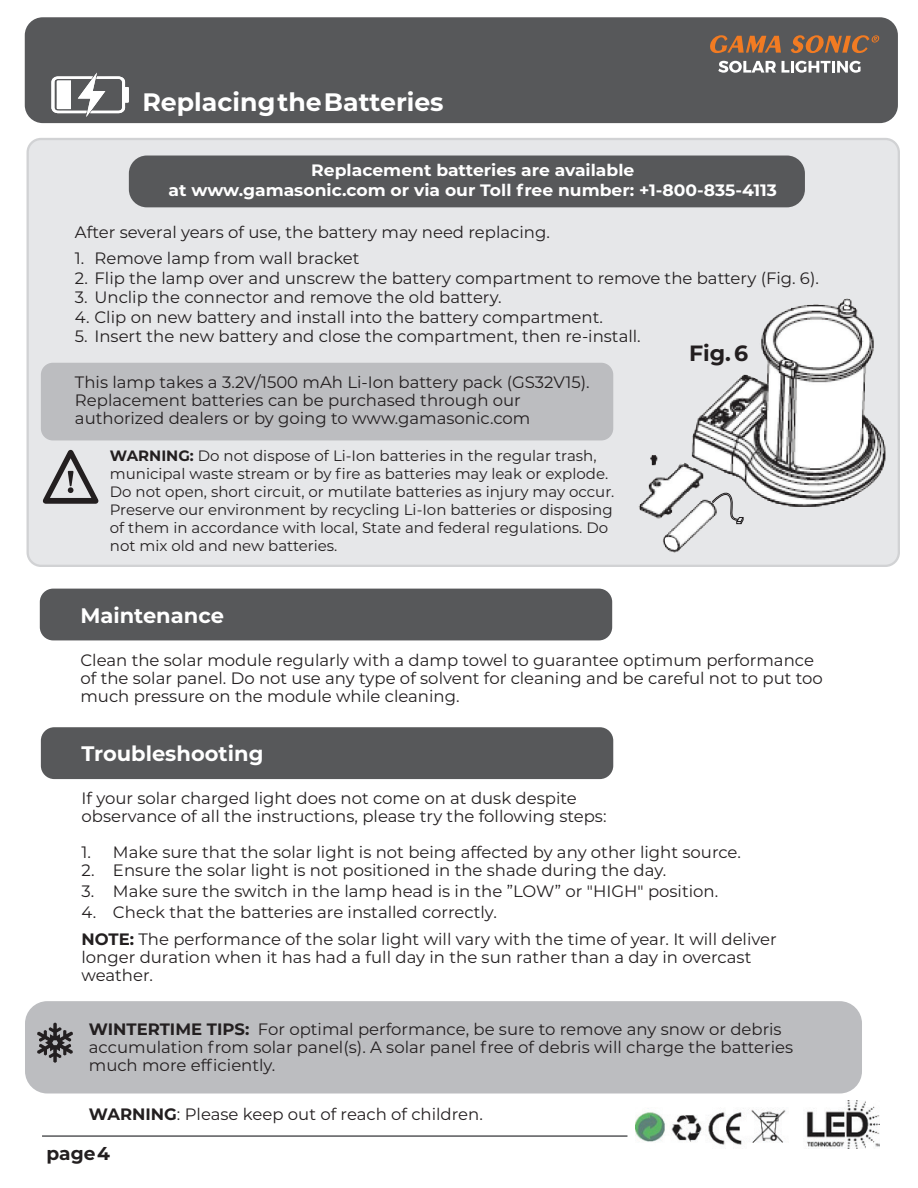
<style>
.page{position:relative;width:918px;height:1188px;background:#fff}
.page>*{position:absolute;margin:0;border:0;box-sizing:border-box;transform-origin:0 0}
.t1{font:700 25.2px "Montserrat";color:#fff}
.t2{font:700 22.05px "Montserrat";color:#231f20}
.t3{font:700 21px "Montserrat";color:#fff}
.t4{font:700 18.6px "Montserrat";color:#231f20}
.t5{font:16.5px/18px "Montserrat";color:#231f20}
.t6{font:700 16.5px/19.5px "Montserrat";color:#fff;text-align:center;scale:1.04 1}
.t7{font:15px/18px "Montserrat";color:#231f20}
.s1{font-weight:700}
</style>
<div class="page">
<div style="left:25px;top:1001px;width:837px;height:93px;background:#bcbdc0;border-radius:22px"></div>
<div style="left:25px;top:17px;width:873px;height:106px;background:#57585a;border-radius:18px"></div>
<svg style="left:718px;top:61px;width:58px;height:12px"></svg>
<svg style="left:782px;top:61px;width:79px;height:12px"></svg>
<svg style="left:710px;top:35px;width:170px;height:18px"></svg>
<hr style="left:42px;top:1135px;width:585px;height:2px;background:#57585a">
<div style="left:28px;top:139px;width:871px;height:427px;background:#e6e7e9;border-radius:13px"></div>
<img style="left:636px;top:1101px;width:243px;height:48px">
<div style="left:129px;top:156px;width:676px;height:51px;background:#57585a;border-radius:18px"></div>
<div style="left:41px;top:363px;width:572px;height:77px;background:#bcbdc0;border-radius:12px"></div>
<svg style="left:42px;top:450px;width:56px;height:54px"></svg>
<div style="left:40px;top:589px;width:572px;height:51px;background:#57585a;border-radius:13px"></div>
<div style="left:41px;top:727px;width:572px;height:52px;background:#57585a;border-radius:13px"></div>
<svg style="left:51px;top:73px;width:78px;height:44px"></svg>
<svg style="left:37px;top:1022px;width:36px;height:41px"></svg>
<img style="left:638px;top:293px;width:262px;height:262px">
<svg style="left:663px;top:536px;width:17px;height:14px"></svg>
<svg style="left:712px;top:486px;width:32px;height:38px"></svg>
<img style="left:754px;top:296px;width:111px;height:92px">
<h1 class="t1" style="left:142px;top:84px;width:303px">Replacing the Batteries</h1>
<p class="t6" style="left:169px;top:160px;width:587px">Replacement batteries are available<br>at www.gamasonic.com or via our Toll free number: +1-800-835-4113</p>
<p class="t5" style="left:75px;top:223px;width:477px">After several years of use, the battery may need replacing.</p>
<p class="t5" style="left:75px;top:249px;width:286px">1. Remove lamp from wall bracket</p>
<p class="t5" style="left:75px;top:268px;width:745px">2. Flip the lamp over and unscrew the battery compartment to remove the battery (Fig. 6).</p>
<p class="t5" style="left:75px;top:288px;width:428px">3. Unclip the connector and remove the old battery.</p>
<p class="t5" style="left:75px;top:307px;width:530px">4. Clip on new battery and install into the battery compartment.</p>
<p class="t5" style="left:75px;top:327px;width:567px">5. Insert the new battery and close the compartment, then re-install.</p>
<p class="t5" style="left:75px;top:373px;width:516px">This lamp takes a 3.2V/1500 mAh Li-Ion battery pack (GS32V15).<br>Replacement batteries can be purchased through our authorized dealers or by going to www.gamasonic.com</p>
<p class="t7" style="left:110px;top:446px;width:506px"><span class="s1">WARNING:</span> Do not dispose of Li-Ion batteries in the regular trash, municipal waste stream or by fire as batteries may leak or explode.<br>Do not open, short circuit, or mutilate batteries as injury may occur.<br>Preserve our environment by recycling Li-Ion batteries or disposing of them in accordance with local, State and federal regulations. Do not mix old and new batteries.</p>
<h2 class="t2" style="left:689px;top:337px;width:60px">Fig. 6</h2>
<p class="t3" style="left:80px;top:601px;width:145px">Maintenance</p>
<p class="t5" style="left:80px;top:651px;width:744px">Clean the solar module regularly with a damp towel to guarantee optimum performance of the solar panel. Do not use any type of solvent for cleaning and be careful not to put too much pressure on the module while cleaning.</p>
<p class="t3" style="left:81px;top:738px;width:183px">Troubleshooting</p>
<p class="t5" style="left:81px;top:788px;width:527px">If your solar charged light does not come on at dusk despite observance of all the instructions, please try the following steps:</p>
<p class="t5" style="left:81px;top:842px;width:661px">1. Make sure that the solar light is not being affected by any other light source.</p>
<p class="t5" style="left:81px;top:860px;width:586px">2. Ensure the solar light is not positioned in the shade during the day.</p>
<p class="t5" style="left:81px;top:881px;width:638px">3. Make sure the switch in the lamp head is in the ”LOW” or "HIGH" position.</p>
<p class="t5" style="left:81px;top:898px;width:697px;line-height:27px">4. Check that the batteries are installed correctly.<br><span class="s1">NOTE:</span> The performance of the solar light will vary with the time of year. It will deliver</p>
<p class="t5" style="left:81px;top:947px;width:671px">longer duration when it has had a full day in the sun rather than a day in overcast weather.</p>
<p class="t5" style="left:89px;top:1019px;width:706px"><span class="s1">WINTERTIME TIPS:</span> For optimal performance, be sure to remove any snow or debris accumulation from solar panel(s). A solar panel free of debris will charge the batteries much more efficiently.</p>
<p class="t5" style="left:89px;top:1105px;width:396px"><span class="s1">WARNING</span>: Please keep out of reach of children.</p>
<p class="t4" style="left:47px;top:1140px;width:65px">page 4</p>
</div>
